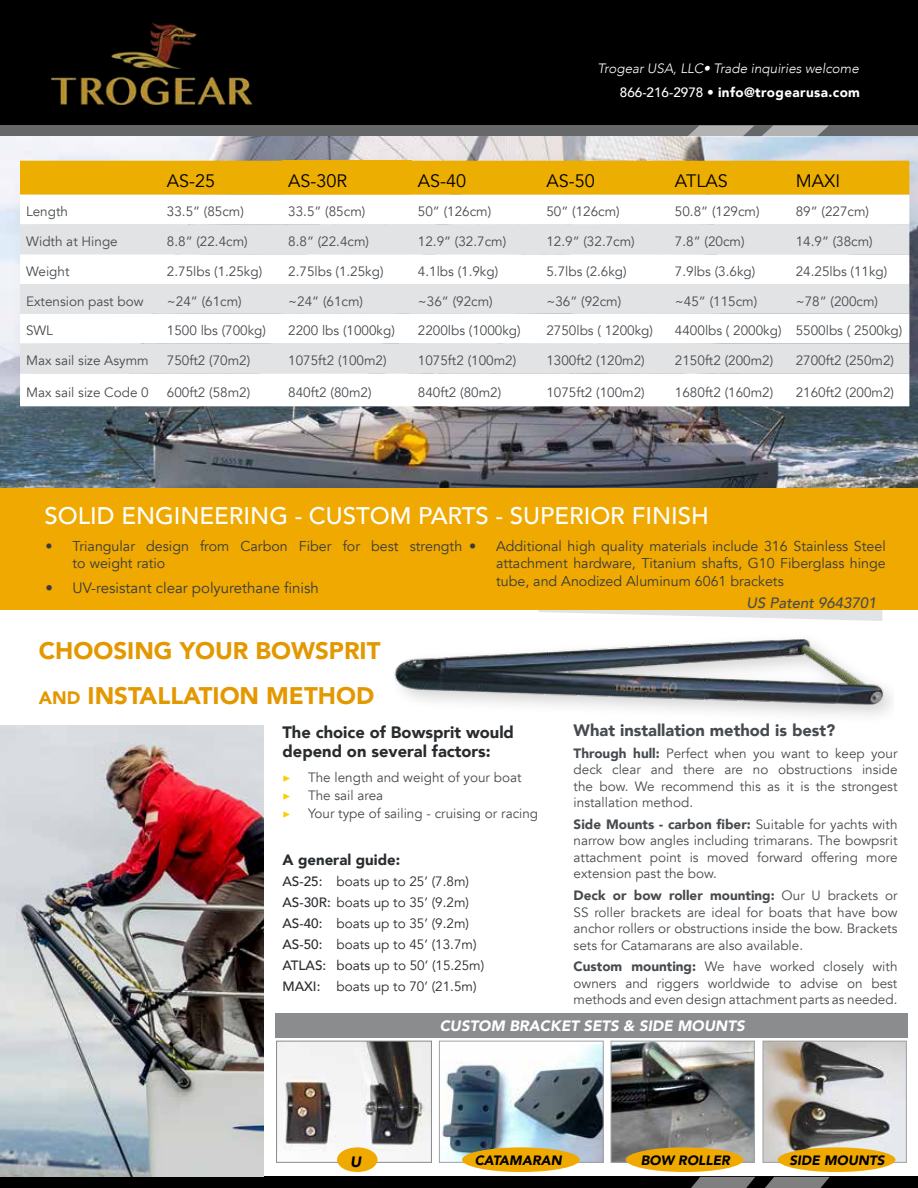
<style>
.page{position:relative;width:918px;height:1188px;background:#fff}
.page>*{position:absolute;margin:0;border:0;box-sizing:border-box;transform-origin:0 0}
.t1{font:500 24px "Avenir";color:#fff}
.t2{font:900 24px/45px "Avenir";color:#e39800}
.t3{font:18px "Avenir";color:#000}
.t4{font:900 16.5px/19.8px "Avenir";color:#292c2f}
.t5{font:900 16.5px "Avenir";color:#474b4f}
.t6{font:15px "Avenir";color:#383b3f}
.t7{font:italic 900 15px "Avenir";color:#fff}
.t8{font:italic 500 15px "Avenir";color:#474b4f}
.t9{font:900 15px "Avenir";color:#292c2f}
.t10{font:italic 900 15px "Avenir";color:#000}
.t11{font:14.25px/17.1px "Avenir";color:#383b3f}
.t12{font:13.5px/16.5px "Avenir";color:#474b4f;text-align:justify}
.t13{font:13.5px/21px "Avenir";color:#292c2f}
.t14{font:italic 300 13.5px "Avenir";color:#fff}
.t15{font:900 13.5px "Avenir";letter-spacing:.03em;color:#fff}
.t16{font:italic 900 13.5px "Avenir";color:#000}
.t17{font:13.5px "Minion Pro";color:#fecc00}
.s1{font-weight:500}
.s2{font-size:18px}
.s3{font-style:inherit}
.s4{font-weight:900}
</style>
<div class="page">
<div style="left:0;top:0;width:918px;height:125px;background:#000"></div>
<div style="left:0;top:125px;width:918px;height:12px;background:#666769"></div>
<svg style="left:538px;top:610px;width:344px;height:11px;fill:#e2e3e5"></svg>
<img style="left:0;top:136px;width:918px;height:352px">
<div style="left:0;top:488px;width:918px;height:122px;background:#efa900"></div>
<div style="left:0;top:1177px;width:918px;height:11px;background:#000"></div>
<svg style="left:687px;top:125px;width:142px;height:12px"></svg>
<svg style="left:691px;top:1177px;width:139px;height:11px"></svg>
<img style="left:394px;top:638px;width:498px;height:77px">
<img style="left:0;top:726px;width:264px;height:450px">
<div style="left:8px;top:149px;width:910px;height:291px;background:#000;opacity:.09"></div>
<div style="left:20px;top:161px;width:889px;height:34px;background:#ecae00"></div>
<div style="left:282px;top:161px;width:130px;height:34px;background:#ecae00"></div>
<svg style="left:20px;top:195px;width:889px;height:211px"></svg>
<svg style="left:20px;top:224px;width:889px;height:149px;fill:#e2e3e5"></svg>
<img style="left:52px;top:22px;width:201px;height:82px">
<img style="left:278px;top:1043px;width:152px;height:114px">
<div style="left:276px;top:1041px;width:156px;height:122px;border:1px solid #898a8c"></div>
<img style="left:441px;top:1044px;width:161px;height:117px">
<div style="left:439px;top:1041px;width:165px;height:122px;border:1px solid #9ea0a2"></div>
<img style="left:765px;top:1043px;width:140px;height:118px">
<div style="left:763px;top:1041px;width:144px;height:122px;border:1px solid #9ea0a2"></div>
<img style="left:613px;top:1043px;width:140px;height:118px">
<div style="left:611px;top:1041px;width:144px;height:122px;border:1px solid #9ea0a2"></div>
<div style="left:275px;top:1013px;width:632px;height:25px;background:#8b8c8e"></div>
<div style="left:337px;top:1147px;width:41px;height:25px;background:#efa900;border-radius:50%"></div>
<div style="left:462px;top:1147px;width:118px;height:25px;background:#efa900;border-radius:50%"></div>
<div style="left:778px;top:1147px;width:117px;height:25px;background:#efa900;border-radius:50%"></div>
<div style="left:626px;top:1147px;width:118px;height:25px;background:#efa900;border-radius:50%"></div>
<p class="t14" style="left:598px;top:60px;width:263px">Trogear USA, LLC• Trade inquiries welcome</p>
<p class="t15" style="left:620px;top:80px;width:242px"><span class="s1">866-216-2978 •</span> info@trogearusa.com</p>
<h2 class="t3" style="left:167px;top:170px;width:50px">AS-25</h2>
<h2 class="t3" style="left:288px;top:170px;width:61px">AS-30R</h2>
<h2 class="t3" style="left:418px;top:170px;width:50px">AS-40</h2>
<h2 class="t3" style="left:546px;top:170px;width:50px">AS-50</h2>
<h2 class="t3" style="left:675px;top:170px;width:54px">ATLAS</h2>
<h2 class="t3" style="left:796px;top:170px;width:46px">MAXI</h2>
<p class="t12" style="left:26px;top:204px;width:43px">Length</p>
<p class="t12" style="left:167px;top:204px;width:79px">33.5” (85cm)</p>
<p class="t12" style="left:288px;top:204px;width:79px">33.5” (85cm)</p>
<p class="t12" style="left:418px;top:204px;width:75px">50” (126cm)</p>
<p class="t12" style="left:546px;top:204px;width:75px">50” (126cm)</p>
<p class="t12" style="left:675px;top:204px;width:86px">50.8” (129cm)</p>
<p class="t12" style="left:796px;top:204px;width:75px">89” (227cm)</p>
<p class="t12" style="left:26px;top:233px;width:93px">Width at Hinge</p>
<p class="t12" style="left:167px;top:233px;width:82px">8.8” (22.4cm)</p>
<p class="t12" style="left:288px;top:233px;width:82px">8.8” (22.4cm)</p>
<p class="t12" style="left:418px;top:233px;width:90px">12.9” (32.7cm)</p>
<p class="t12" style="left:546px;top:233px;width:90px">12.9” (32.7cm)</p>
<p class="t12" style="left:675px;top:233px;width:71px">7.8” (20cm)</p>
<p class="t12" style="left:796px;top:233px;width:79px">14.9” (38cm)</p>
<p class="t12" style="left:26px;top:263px;width:45px">Weight</p>
<p class="t12" style="left:167px;top:263px;width:97px">2.75lbs (1.25kg)</p>
<p class="t12" style="left:288px;top:263px;width:97px">2.75lbs (1.25kg)</p>
<p class="t12" style="left:418px;top:263px;width:82px">4.1lbs (1.9kg)</p>
<p class="t12" style="left:546px;top:263px;width:82px">5.7lbs (2.6kg)</p>
<p class="t12" style="left:675px;top:263px;width:82px">7.9lbs (3.6kg)</p>
<p class="t12" style="left:796px;top:263px;width:93px">24.25lbs (11kg)</p>
<p class="t12" style="left:26px;top:293px;width:119px">Extension past bow</p>
<p class="t12" style="left:167px;top:293px;width:76px">~24” (61cm)</p>
<p class="t12" style="left:288px;top:293px;width:76px">~24” (61cm)</p>
<p class="t12" style="left:418px;top:293px;width:76px">~36” (92cm)</p>
<p class="t12" style="left:546px;top:293px;width:76px">~36” (92cm)</p>
<p class="t12" style="left:675px;top:293px;width:84px">~45” (115cm)</p>
<p class="t12" style="left:796px;top:293px;width:84px">~78” (200cm)</p>
<p class="t12" style="left:26px;top:323px;width:28px">SWL</p>
<p class="t12" style="left:167px;top:323px;width:101px">1500 lbs (700kg)</p>
<p class="t12" style="left:288px;top:323px;width:108px">2200 lbs (1000kg)</p>
<p class="t12" style="left:418px;top:323px;width:104px">2200lbs (1000kg)</p>
<p class="t12" style="left:546px;top:323px;width:108px">2750lbs ( 1200kg)</p>
<p class="t12" style="left:675px;top:323px;width:229px">4400lbs ( 2000kg) 5500lbs ( 2500kg)</p>
<p class="t12" style="left:26px;top:353px;width:124px">Max sail size Asymm</p>
<p class="t12" style="left:167px;top:353px;width:85px">750ft2 (70m2)</p>
<p class="t12" style="left:288px;top:353px;width:100px">1075ft2 (100m2)</p>
<p class="t12" style="left:418px;top:353px;width:100px">1075ft2 (100m2)</p>
<p class="t12" style="left:546px;top:353px;width:100px">1300ft2 (120m2)</p>
<p class="t12" style="left:675px;top:353px;width:100px">2150ft2 (200m2)</p>
<p class="t12" style="left:796px;top:353px;width:100px">2700ft2 (250m2)</p>
<p class="t12" style="left:26px;top:384px;width:124px">Max sail size Code 0</p>
<p class="t12" style="left:167px;top:384px;width:85px">600ft2 (58m2)</p>
<p class="t12" style="left:288px;top:384px;width:85px">840ft2 (80m2)</p>
<p class="t12" style="left:418px;top:384px;width:85px">840ft2 (80m2)</p>
<p class="t12" style="left:546px;top:384px;width:100px">1075ft2 (100m2)</p>
<p class="t12" style="left:675px;top:384px;width:100px">1680ft2 (160m2)</p>
<p class="t12" style="left:796px;top:384px;width:100px">2160ft2 (200m2)</p>
<h1 class="t1" style="left:44px;top:495px;width:666px">SOLID ENGINEERING - CUSTOM PARTS - SUPERIOR FINISH</h1>
<p class="t11" style="left:73px;top:538px;width:391px;text-indent:-27px">• Triangular design from Carbon Fiber for best strength to weight ratio</p>
<p class="t6" style="left:46px;top:579px;width:275px">• UV-resistant clear polyurethane finish</p>
<p class="t11" style="left:496px;top:538px;width:391px;text-align:justify;text-indent:-27px">• Additional high quality materials include 316 Stainless Steel attachment hardware, Titanium shafts, G10 Fiberglass hinge tube, and Anodized Aluminum 6061 brackets</p>
<p class="t8" style="left:747px;top:594px;width:132px">US Patent 9643701</p>
<h1 class="t2" style="left:39px;top:628px;width:343px">CHOOSING YOUR BOWSPRIT<br><span class="s2">AND</span> INSTALLATION METHOD</h1>
<p class="t4" style="left:282px;top:721px;width:233px">The choice of Bowsprit would depend on several factors:</p>
<p class="t17" style="left:282px;top:769px;width:10px">▶</p>
<p class="t12" style="left:308px;top:769px;width:215px">The length and weight of your boat</p>
<p class="t17" style="left:282px;top:787px;width:10px">▶</p>
<p class="t12" style="left:308px;top:787px;width:77px">The sail area</p>
<p class="t17" style="left:282px;top:805px;width:10px">▶</p>
<p class="t12" style="left:308px;top:805px;width:232px">Your type of sailing - cruising or racing</p>
<p class="t9" style="left:282px;top:847px;width:119px">A general guide:</p>
<p class="t13" style="left:282px;top:871px;width:203px"><span class="s1">AS-25:</span> boats up to 25’ (7.8m)<br><span class="s1">AS-30R:</span> boats up to 35’ (9.2m)<br><span class="s1">AS-40:</span> boats up to 35’ (9.2m)<br><span class="s1">AS-50:</span> boats up to 45’ (13.7m)<br><span class="s1">ATLAS:</span> <span class="s3">boats</span> up to 50’ (15.25m)<br><span class="s1">MAXI:</span> boats up to 70’ (21.5m)</p>
<p class="t5" style="left:574px;top:716px;width:263px">What installation method is best?</p>
<p class="t12" style="left:574px;top:745px;width:325px"><span class="s4">Through hull:</span> Perfect when you want to keep your deck clear and there are no obstructions inside the bow. We recommend this as it is the strongest installation method.</p>
<p class="t12" style="left:574px;top:816px;width:325px"><span class="s4">Side Mounts - carbon fiber:</span> Suitable for yachts with narrow bow angles including trimarans. The bowpsrit attachment point is moved forward offering more extension past the bow.</p>
<p class="t12" style="left:574px;top:888px;width:325px"><span class="s4">Deck or bow roller mounting:</span> Our U brackets or SS roller brackets are ideal for boats that have bow anchor rollers or obstructions inside the bow. Brackets sets for Catamarans are also available.</p>
<p class="t12" style="left:574px;top:958px;width:325px"><span class="s4">Custom mounting:</span> We have worked closely with owners and riggers worldwide to advise on best methods and even design attachment parts as needed.</p>
<p class="t7" style="left:440px;top:1014px;width:306px">CUSTOM BRACKET SETS &amp; SIDE MOUNTS</p>
<p class="t10" style="left:350px;top:1149px;width:13px">U</p>
<p class="t16" style="left:475px;top:1149px;width:89px">CATAMARAN</p>
<p class="t16" style="left:641px;top:1149px;width:91px">BOW ROLLER</p>
<p class="t16" style="left:790px;top:1149px;width:96px">SIDE MOUNTS</p>
</div>
